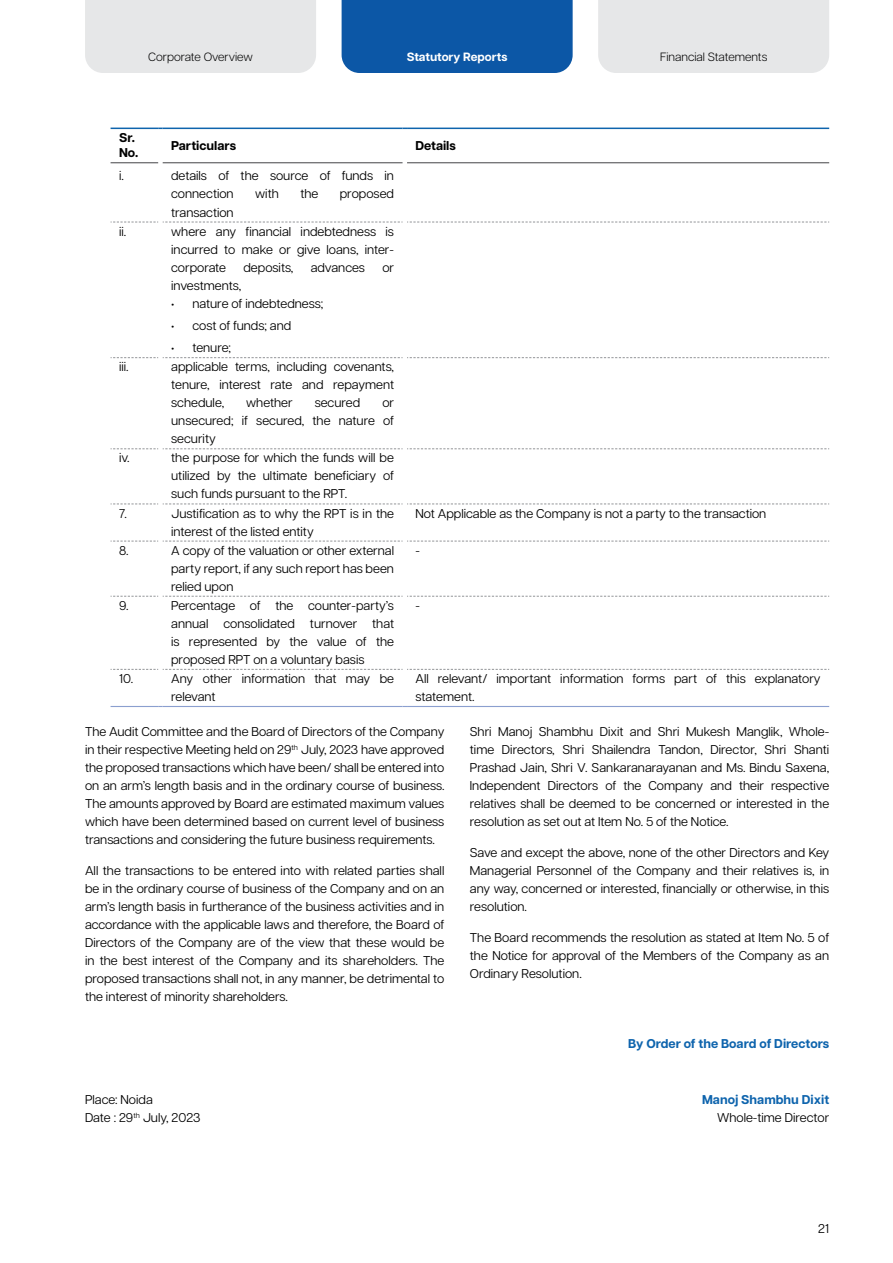
<style>
.page{position:relative;width:893px;height:1263px;background:#fff}
.page>*{position:absolute;margin:0;border:0;box-sizing:border-box;transform-origin:0 0}
.t1{font:12.75px/18px "Articulat CF";color:#000;text-align:justify}
.t2{font:700 12.75px "Articulat CF";color:#0e64ad}
.t3{font:700 12.75px/15.3px "Articulat CF";color:#000}
.t4{font:300 12px "Articulat CF";color:#000}
.t5{font:700 12px "Articulat CF";color:#fff}
</style>
<div class="page">
<div style="left:342px;top:0;width:231px;height:73px;background:#0c57a6"></div>
<div style="left:85px;top:0;width:231px;height:73px;background:#e6e7e8"></div>
<div style="left:598px;top:0;width:231px;height:73px;background:#e6e7e8"></div>
<svg style="left:111px;top:222px;width:718px;height:1px"></svg>
<svg style="left:111px;top:357px;width:718px;height:1px"></svg>
<svg style="left:111px;top:448px;width:718px;height:1px"></svg>
<svg style="left:111px;top:504px;width:718px;height:1px"></svg>
<svg style="left:111px;top:541px;width:718px;height:1px"></svg>
<svg style="left:111px;top:596px;width:718px;height:1px"></svg>
<svg style="left:111px;top:669px;width:718px;height:1px"></svg>
<hr style="left:111px;top:162px;width:47px;height:1px;background:#58595b">
<hr style="left:163px;top:162px;width:240px;height:1px;background:#58595b">
<hr style="left:407px;top:162px;width:422px;height:1px;background:#58595b">
<hr style="left:407px;top:706px;width:422px;height:1px;background:#8b9fcf">
<hr style="left:111px;top:706px;width:47px;height:1px;background:#8b9fcf">
<hr style="left:163px;top:706px;width:240px;height:1px;background:#8b9fcf">
<hr style="left:111px;top:128px;width:47px;height:1px;background:#0e64ad">
<hr style="left:163px;top:128px;width:240px;height:1px;background:#0e64ad">
<hr style="left:407px;top:128px;width:422px;height:1px;background:#0e64ad">
<p class="t4" style="left:148px;top:48px;width:106px">Corporate Overview</p>
<p class="t5" style="left:407px;top:48px;width:102px">Statutory Reports</p>
<p class="t4" style="left:660px;top:48px;width:109px">Financial Statements</p>
<p class="t3" style="left:119px;top:129px;width:21px">Sr.<br>No.</p>
<p class="t3" style="left:171px;top:137px;width:66px">Particulars</p>
<p class="t3" style="left:416px;top:137px;width:42px">Details</p>
<p class="t1" style="left:119px;top:166px;width:6px">i.</p>
<p class="t1" style="left:171px;top:166px;width:224px">details of the source of funds in connection</p>
<p class="t1" style="left:255px;top:184px;width:25px">with</p>
<p class="t1" style="left:300px;top:184px;width:20px">the</p>
<p class="t1" style="left:340px;top:184px;width:56px">proposed</p>
<p class="t1" style="left:171px;top:202px;width:64px">transaction</p>
<p class="t1" style="left:119px;top:221px;width:9px">ii.</p>
<p class="t1" style="left:171px;top:221px;width:224px">where any financial indebtedness is incurred to make or give loans, inter&shy;corporate</p>
<p class="t1" style="left:243px;top:257px;width:52px">deposits,</p>
<p class="t1" style="left:311px;top:257px;width:56px">advances</p>
<p class="t1" style="left:382px;top:257px;width:13px">or</p>
<p class="t1" style="left:171px;top:275px;width:72px">investments,</p>
<p class="t1" style="left:171px;top:293px;width:154px">• nature of indebtedness;</p>
<p class="t1" style="left:171px;top:316px;width:122px">• cost of funds; and</p>
<p class="t1" style="left:171px;top:338px;width:61px">• tenure;</p>
<p class="t1" style="left:119px;top:357px;width:11px">iii.</p>
<p class="t1" style="left:171px;top:357px;width:224px">applicable terms, including covenants, tenure, interest rate and repayment schedule,</p>
<p class="t1" style="left:246px;top:393px;width:48px">whether</p>
<p class="t1" style="left:315px;top:393px;width:47px">secured</p>
<p class="t1" style="left:171px;top:393px;width:224px;text-indent:211px">or unsecured; if secured, the nature of security</p>
<p class="t1" style="left:119px;top:448px;width:12px">iv.</p>
<p class="t1" style="left:171px;top:448px;width:224px">the purpose for which the funds will be utilized by the ultimate beneficiary of such funds pursuant to the RPT.</p>
<p class="t1" style="left:119px;top:503px;width:9px">7.</p>
<p class="t1" style="left:171px;top:503px;width:224px">Justification as to why the RPT is in the interest of the listed entity</p>
<p class="t1" style="left:416px;top:503px;width:352px">Not Applicable as the Company is not a party to the transaction</p>
<p class="t1" style="left:119px;top:540px;width:11px">8.</p>
<p class="t1" style="left:171px;top:540px;width:224px">A copy of the valuation or other external party report, if any such report has been relied upon</p>
<p class="t1" style="left:416px;top:540px;width:6px">-</p>
<p class="t1" style="left:119px;top:595px;width:11px">9.</p>
<p class="t1" style="left:171px;top:595px;width:224px">Percentage of the counter-party’s annual consolidated turnover that is represented by the value of the proposed RPT on a voluntary basis</p>
<p class="t1" style="left:416px;top:595px;width:6px">-</p>
<p class="t1" style="left:119px;top:669px;width:16px">10.</p>
<p class="t1" style="left:171px;top:669px;width:224px">Any other information that may be relevant</p>
<p class="t1" style="left:416px;top:669px;width:407px">All relevant/ important information forms part of this explanatory statement.</p>
<p class="t1" style="left:85px;top:722px;width:361px">The Audit Committee and the Board of Directors of the Company in their respective Meeting held on 29<sup>th</sup> July, 2023 have approved the proposed transactions which have been/ shall be entered into on an arm’s length basis and in the ordinary course of business.<br>The amounts approved by Board are estimated maximum values which have been determined based on current level of business transactions and considering the future business requirements.</p>
<p class="t1" style="left:85px;top:860px;width:361px">All the transactions to be entered into with related parties shall be in the ordinary course of business of the Company and on an arm’s length basis in furtherance of the business activities and in accordance with the applicable laws and therefore, the Board of Directors of the Company are of the view that these would be in the best interest of the Company and its shareholders. The proposed transactions shall not, in any manner, be detrimental to the interest of minority shareholders.</p>
<p class="t1" style="left:470px;top:722px;width:361px">Shri Manoj Shambhu Dixit and Shri Mukesh Manglik, Whole&shy;time Directors, Shri Shailendra Tandon, Director, Shri Shanti Prashad Jain, Shri V. Sankaranarayanan and Ms. Bindu Saxena, Independent Directors of the Company and their respective relatives shall be deemed to be concerned or interested in the resolution as set out at Item No. 5 of the Notice.</p>
<p class="t1" style="left:470px;top:843px;width:361px">Save and except the above, none of the other Directors and Key Managerial Personnel of the Company and their relatives is, in any way, concerned or interested, financially or otherwise, in this resolution.</p>
<p class="t1" style="left:470px;top:927px;width:361px">The Board recommends the resolution as stated at Item No. 5 of the Notice for approval of the Members of the Company as an Ordinary Resolution.</p>
<p class="t2" style="left:628px;top:1034px;width:203px">By Order of the Board of Directors</p>
<p class="t1" style="left:85px;top:1090px;width:69px">Place: Noida</p>
<p class="t2" style="left:702px;top:1090px;width:129px">Manoj Shambhu Dixit</p>
<p class="t1" style="left:85px;top:1108px;width:117px">Date : 29<sup>th</sup> July, 2023</p>
<p class="t1" style="left:717px;top:1108px;width:114px">Whole-time Director</p>
<p class="t1" style="left:818px;top:1218px;width:12px">21</p>
</div>
